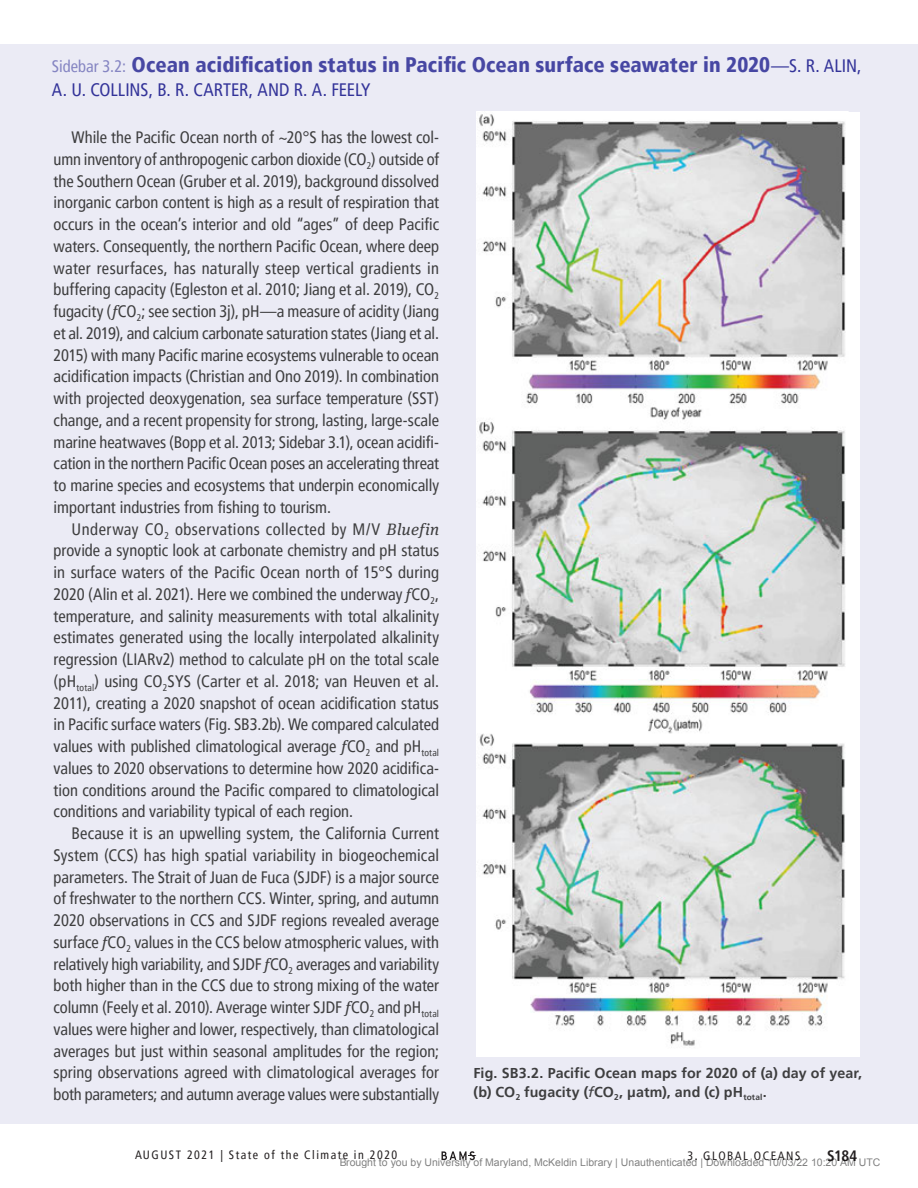
<style>
.page{position:relative;width:918px;height:1188px;background:#fff}
.page>*{position:absolute;margin:0;border:0;box-sizing:border-box;transform-origin:0 0}
.Sidebar_Title{font:900 condensed 21px "Frutiger LT Pro";letter-spacing:.005em;color:#4747a3}
.Sidebar_Title-2{font:condensed 18px "Frutiger LT Pro";color:#339}
.Sidebar_Text{font:condensed 16.5px/21.8px "Frutiger LT Pro";letter-spacing:-.005em;color:#3e3e3f;text-align:justify}
.t1{font:700 condensed 15px "Frutiger LT Pro";color:#231f20}
.Caption__figure{font:700 14.25px/18.8px "Frutiger LT Pro";letter-spacing:.005em;color:#3e3e3f}
.t2{font:condensed 12px "Frutiger LT Pro";letter-spacing:.125em;color:#231f20}
.t3{font:10.5px "Arial";color:rgb(0 0 0/.5)}
.s1{font-weight:400;font-size:16.5px;color:#8585c2}
.s2{font-weight:400;font-size:18px;color:#339}
.s3{font-family:"Meta Serif Pro";font-style:italic;font-stretch:normal}
.s4{font-weight:400;font-style:italic}
</style>
<div class="page">
<svg style="left:442px;top:1151px;width:34px;height:9px"></svg>
<div style="left:0;top:44px;width:918px;height:1080px;background:#ebebf5"></div>
<div style="left:476px;top:112px;width:384px;height:944px;background:#fff"></div>
<img style="left:477px;top:114px;width:369px;height:932px">
<p class="Sidebar_Title" style="left:52px;top:52px;width:811px"><span class="s1">Sidebar 3.2:</span> Ocean acidification status in Pacific Ocean surface seawater in 2020<span class="s2">—S. R. ALIN,</span></p>
<p class="Sidebar_Title-2" style="left:52px;top:80px;width:320px">A. U. COLLINS, B. R. CARTER, AND R. A. FEELY</p>
<p class="Sidebar_Text" style="left:54px;top:127px;width:387px;text-indent:18px">While the Pacific Ocean north of ~20°S has the lowest col&shy;umn inventory of anthropogenic carbon dioxide (CO<sub>2</sub>) outside of the Southern Ocean (Gruber et al. 2019), background dissolved inorganic carbon content is high as a result of respiration that occurs in the ocean’s interior and old “ages” of deep Pacific waters. Consequently, the northern Pacific Ocean, where deep water resurfaces, has naturally steep vertical gradients in buffering capacity (Egleston et al. 2010; Jiang et al. 2019), CO<sub>2 </sub>fugacity (<span class="s3">f</span>CO<sub>2</sub>; see section 3j), pH—a measure of acidity (Jiang et al. 2019), and calcium carbonate saturation states (Jiang et al.<br>2015) with many Pacific marine ecosystems vulnerable to ocean acidification impacts (Christian and Ono 2019). In combination with projected deoxygenation, sea surface temperature (SST) change, and a recent propensity for strong, lasting, large-scale marine heatwaves (Bopp et al. 2013; Sidebar 3.1), ocean acidifi&shy;cation in the northern Pacific Ocean poses an accelerating threat to marine species and ecosystems that underpin economically important industries from fishing to tourism.</p>
<p class="Sidebar_Text" style="left:54px;top:518px;width:387px;text-indent:18px">Underway CO<sub>2</sub> observations collected by M/V <span class="s3">Bluefin </span>provide a synoptic look at carbonate chemistry and pH status in surface waters of the Pacific Ocean north of 15°S during 2020 (Alin et al. 2021). Here we combined the underway <span class="s3">f</span>CO<sub>2</sub>, temperature, and salinity measurements with total alkalinity estimates generated using the locally interpolated alkalinity regression (LIARv2) method to calculate pH on the total scale (pH<sub>total</sub>) using CO<sub>2</sub>SYS (Carter et al. 2018; van Heuven et al.<br>2011), creating a 2020 snapshot of ocean acidification status in Pacific surface waters (Fig. SB3.2b). We compared calculated values with published climatological average <span class="s3">f</span>CO<sub>2</sub> and pH<sub>total </sub>values to 2020 observations to determine how 2020 acidifica&shy;tion conditions around the Pacific compared to climatological conditions and variability typical of each region.</p>
<p class="Sidebar_Text" style="left:54px;top:823px;width:387px;text-indent:18px">Because it is an upwelling system, the California Current System (CCS) has high spatial variability in biogeochemical parameters. The Strait of Juan de Fuca (SJDF) is a major source of freshwater to the northern CCS. Winter, spring, and autumn 2020 observations in CCS and SJDF regions revealed average surface <span class="s3">f</span>CO<sub>2</sub> values in the CCS below atmospheric values, with relatively high variability, and SJDF <span class="s3">f</span>CO<sub>2</sub> averages and variability both higher than in the CCS due to strong mixing of the water column (Feely et al. 2010). Average winter SJDF <span class="s3">f</span>CO<sub>2</sub> and pH<sub>total </sub>values were higher and lower, respectively, than climatological averages but just within seasonal amplitudes for the region; spring observations agreed with climatological averages for both parameters; and autumn average values were substantially</p>
<p class="Caption__figure" style="left:473px;top:1063px;width:390px">Fig. SB3.2. Pacific Ocean maps for 2020 of (a) day of year, (b) CO<sub>2</sub> fugacity (<span class="s4">f</span>CO<sub>2</sub>, µatm), and (c) pH<sub>total</sub>.</p>
<p class="t2" style="left:135px;top:1148px;width:264px">AUGUST 2021 | State of the Climate in 2020</p>
<p class="t2" style="left:688px;top:1149px;width:114px">3. GLOBAL OCEANS</p>
<p class="t1" style="left:827px;top:1147px;width:32px">S184</p>
<p class="t3" style="left:339px;top:1156px;width:543px">Brought to you by University of Maryland, McKeldin Library | Unauthenticated | Downloaded 10/03/22 10:20 AM UTC</p>
</div>
